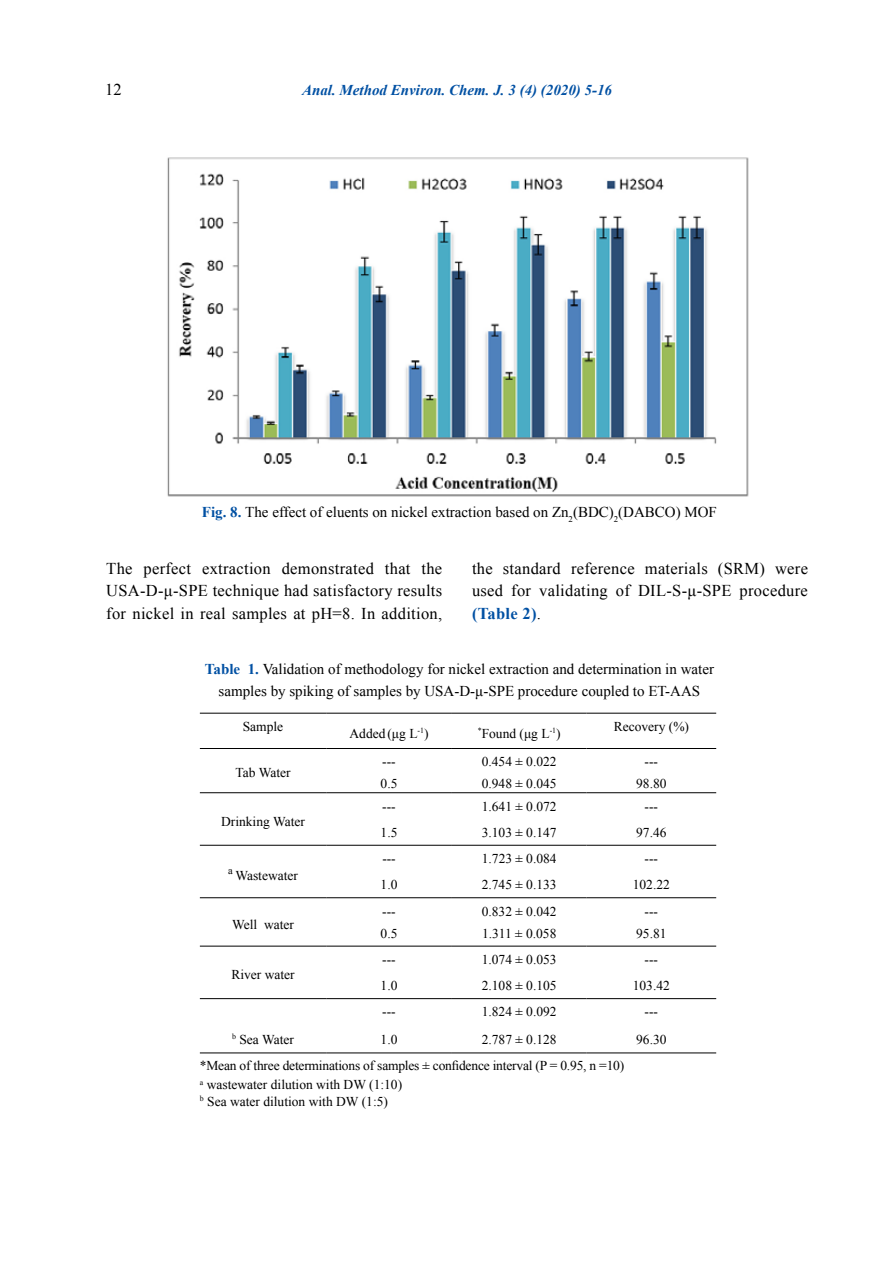
<style>
.page{position:relative;width:893px;height:1263px;background:#fff}
.page>*{position:absolute;margin:0;border:0;box-sizing:border-box;transform-origin:0 0}
.t1{font:16.5px/22.5px "Times New Roman";letter-spacing:.02em;color:#000;text-align:justify}
.t2{font:15px/22.5px "Times New Roman";color:#000;text-align:center}
.t3{font:italic 700 15px "Times New Roman";color:#0050a3}
.t4{font:13.5px/19.5px "Times New Roman";color:#000}
.s1{font-weight:700;color:#0050a3}
</style>
<div class="page">
<img style="left:167px;top:157px;width:582px;height:340px">
<hr style="left:200px;top:713px;width:126px;height:1px;background:#000">
<hr style="left:326px;top:713px;width:126px;height:1px;background:#000">
<hr style="left:452px;top:713px;width:135px;height:1px;background:#000">
<hr style="left:587px;top:713px;width:129px;height:1px;background:#000">
<hr style="left:200px;top:748px;width:126px;height:1px;background:#000">
<hr style="left:326px;top:748px;width:126px;height:1px;background:#000">
<hr style="left:452px;top:748px;width:135px;height:1px;background:#000">
<hr style="left:587px;top:748px;width:129px;height:1px;background:#000">
<hr style="left:200px;top:792px;width:126px;height:1px;background:#000">
<hr style="left:326px;top:792px;width:126px;height:1px;background:#000">
<hr style="left:452px;top:792px;width:135px;height:1px;background:#000">
<hr style="left:587px;top:792px;width:129px;height:1px;background:#000">
<hr style="left:200px;top:845px;width:126px;height:1px;background:#000">
<hr style="left:326px;top:845px;width:126px;height:1px;background:#000">
<hr style="left:452px;top:845px;width:135px;height:1px;background:#000">
<hr style="left:587px;top:845px;width:129px;height:1px;background:#000">
<hr style="left:200px;top:897px;width:126px;height:1px;background:#000">
<hr style="left:326px;top:897px;width:126px;height:1px;background:#000">
<hr style="left:452px;top:897px;width:135px;height:1px;background:#000">
<hr style="left:587px;top:897px;width:129px;height:1px;background:#000">
<hr style="left:200px;top:946px;width:126px;height:1px;background:#000">
<hr style="left:326px;top:946px;width:126px;height:1px;background:#000">
<hr style="left:452px;top:946px;width:135px;height:1px;background:#000">
<hr style="left:587px;top:946px;width:129px;height:1px;background:#000">
<hr style="left:200px;top:998px;width:126px;height:1px;background:#000">
<hr style="left:326px;top:998px;width:126px;height:1px;background:#000">
<hr style="left:452px;top:998px;width:135px;height:1px;background:#000">
<hr style="left:587px;top:998px;width:129px;height:1px;background:#000">
<hr style="left:200px;top:1052px;width:126px;height:1px;background:#000">
<hr style="left:326px;top:1052px;width:126px;height:1px;background:#000">
<hr style="left:452px;top:1052px;width:135px;height:1px;background:#000">
<hr style="left:587px;top:1052px;width:129px;height:1px;background:#000">
<p class="t1" style="left:105px;top:78px;width:18px">12</p>
<p class="t3" style="left:302px;top:79px;width:312px">Anal. Method Environ. Chem. J. 3 (4) (2020) 5-16</p>
<p class="t2" style="left:202px;top:500px;width:517px"><span class="s1">Fig. 8.</span> The effect of eluents on nickel extraction based on Zn<sub>2</sub>(BDC)<sub>2</sub>(DABCO) MOF</p>
<p class="t1" style="left:106px;top:556px;width:337px">The perfect extraction demonstrated that the USA-D-μ-SPE technique had satisfactory results for nickel in real samples at pH=8. In addition,</p>
<p class="t1" style="left:472px;top:556px;width:337px">the standard reference materials (SRM) were used for validating of DIL-S-μ-SPE procedure <span class="s1">(Table 2)</span>.</p>
<p class="t2" style="left:205px;top:657px;width:510px"><span class="s1">Table 1.</span> Validation of methodology for nickel extraction and determination in water samples by spiking of samples by USA-D-μ-SPE procedure coupled to ET-AAS</p>
<p class="t4" style="left:243px;top:716px;width:42px">Sample</p>
<p class="t4" style="left:349px;top:723px;width:81px">Added (μg L<sup>-1</sup>)</p>
<p class="t4" style="left:478px;top:723px;width:84px"><sup>*</sup>Found (μg L<sup>-1</sup>)</p>
<p class="t4" style="left:614px;top:716px;width:77px">Recovery (%)</p>
<p class="t4" style="left:235px;top:763px;width:57px">Tab Water</p>
<p class="t4" style="left:221px;top:811px;width:85px">Drinking Water</p>
<p class="t4" style="left:228px;top:865px;width:71px"><sup>a</sup> Wastewater</p>
<p class="t4" style="left:232px;top:914px;width:63px">Well water</p>
<p class="t4" style="left:231px;top:964px;width:65px">River water</p>
<p class="t4" style="left:382px;top:752px;width:15px">---</p>
<p class="t4" style="left:482px;top:752px;width:76px">0.454 ± 0.022</p>
<p class="t4" style="left:645px;top:752px;width:15px">---</p>
<p class="t4" style="left:381px;top:774px;width:18px">0.5</p>
<p class="t4" style="left:482px;top:774px;width:76px">0.948 ± 0.045</p>
<p class="t4" style="left:636px;top:774px;width:32px">98.80</p>
<p class="t4" style="left:382px;top:796px;width:15px">---</p>
<p class="t4" style="left:482px;top:796px;width:76px">1.641 ± 0.072</p>
<p class="t4" style="left:645px;top:796px;width:15px">---</p>
<p class="t4" style="left:381px;top:822px;width:18px">1.5</p>
<p class="t4" style="left:482px;top:822px;width:76px">3.103 ± 0.147</p>
<p class="t4" style="left:636px;top:822px;width:32px">97.46</p>
<p class="t4" style="left:382px;top:848px;width:15px">---</p>
<p class="t4" style="left:482px;top:848px;width:76px">1.723 ± 0.084</p>
<p class="t4" style="left:645px;top:848px;width:15px">---</p>
<p class="t4" style="left:381px;top:875px;width:18px">1.0</p>
<p class="t4" style="left:482px;top:875px;width:76px">2.745 ± 0.133</p>
<p class="t4" style="left:633px;top:875px;width:39px">102.22</p>
<p class="t4" style="left:382px;top:901px;width:15px">---</p>
<p class="t4" style="left:482px;top:901px;width:76px">0.832 ± 0.042</p>
<p class="t4" style="left:645px;top:901px;width:15px">---</p>
<p class="t4" style="left:381px;top:923px;width:18px">0.5</p>
<p class="t4" style="left:482px;top:923px;width:76px">1.311 ± 0.058</p>
<p class="t4" style="left:636px;top:923px;width:32px">95.81</p>
<p class="t4" style="left:382px;top:949px;width:15px">---</p>
<p class="t4" style="left:482px;top:949px;width:76px">1.074 ± 0.053</p>
<p class="t4" style="left:645px;top:949px;width:15px">---</p>
<p class="t4" style="left:381px;top:975px;width:18px">1.0</p>
<p class="t4" style="left:482px;top:975px;width:76px">2.108 ± 0.105</p>
<p class="t4" style="left:633px;top:975px;width:39px">103.42</p>
<p class="t4" style="left:382px;top:1002px;width:15px">---</p>
<p class="t4" style="left:482px;top:1002px;width:76px">1.824 ± 0.092</p>
<p class="t4" style="left:645px;top:1002px;width:15px">---</p>
<p class="t4" style="left:232px;top:1029px;width:63px"><sup>b</sup> Sea Water</p>
<p class="t4" style="left:381px;top:1029px;width:18px">1.0</p>
<p class="t4" style="left:482px;top:1029px;width:76px">2.787 ± 0.128</p>
<p class="t4" style="left:636px;top:1029px;width:32px">96.30</p>
<p class="t4" style="left:200px;top:1055px;width:426px">*Mean of three determinations of samples ± confidence interval (P = 0.95, n =10) <sup>a</sup> wastewater dilution with DW (1:10)</p>
<p class="t4" style="left:200px;top:1091px;width:190px"><sup>b</sup> Sea water dilution with DW (1:5)</p>
</div>
